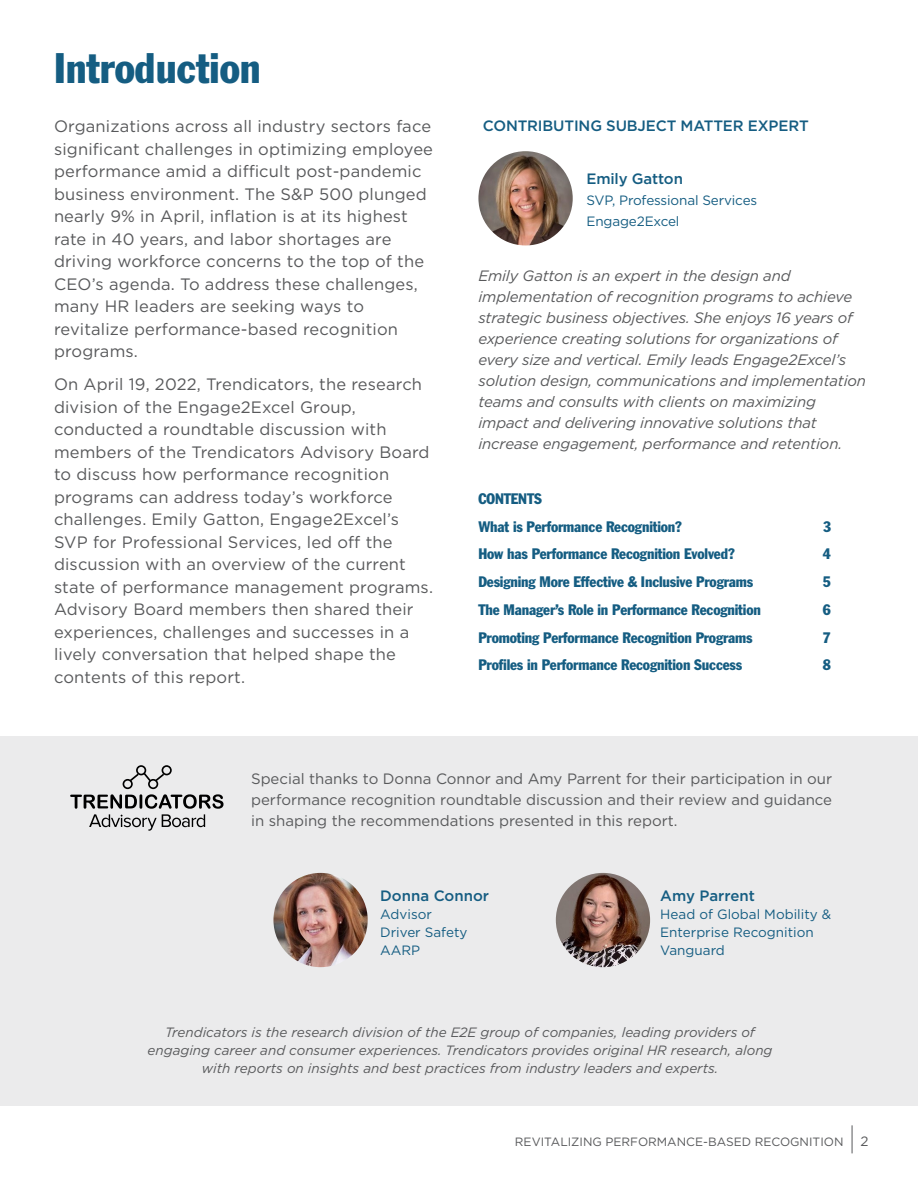
<style>
.page{position:relative;width:918px;height:1188px;background:#fff}
.page>*{position:absolute;margin:0;border:0;box-sizing:border-box;transform-origin:0 0}
.t1{font:condensed 42px "Franklin Gothic Std";color:#155d82}
.t2{font:16.5px/22.5px "Gotham";letter-spacing:.01em;color:#58595b}
.t3{font:italic 15px/21px "Gotham";letter-spacing:-.01em;color:#58595b}
.t4{font:condensed 15px/27.8px "Franklin Gothic Std";letter-spacing:-.01em;color:#155d82}
.t5{font:15px/21px "Gotham";color:#58595b;text-align:justify}
.t6{font:500 15px "Gotham";letter-spacing:-.01em;color:#155d82}
.t7{font:italic 13.5px/18px "Gotham";color:#58595b;text-align:center}
.t8{font:13.5px/18px "Gotham";color:#155d82}
.t9{font:13.5px "Gotham";color:#58595b}
.t10{font:12px "Gotham";color:#58595b}
</style>
<div class="page">
<div style="left:0;top:736px;width:918px;height:370px;background:#ebebec"></div>
<img style="left:273px;top:873px;width:95px;height:94px;border-radius:47px">
<img style="left:556px;top:873px;width:94px;height:94px;border-radius:47px">
<svg style="left:70px;top:765px;width:154px;height:66px"></svg>
<img style="left:478px;top:151px;width:95px;height:94px;border-radius:47px">
<svg style="left:852px;top:1125px;width:1px;height:28px"></svg>
<h1 class="t1" style="left:54px;top:42px;width:208px">Introduction</h1>
<p class="t2" style="left:54px;top:115px;width:381px">Organizations across all industry sectors face significant challenges in optimizing employee performance amid a difficult post-pandemic business environment. The S&amp;P 500 plunged nearly 9% in April, inflation is at its highest rate in 40 years, and labor shortages are driving workforce concerns to the top of the CEO’s agenda. To address these challenges, many HR leaders are seeking ways to revitalize performance-based recognition programs.</p>
<p class="t2" style="left:54px;top:373px;width:381px">On April 19, 2022, Trendicators, the research division of the Engage2Excel Group, conducted a roundtable discussion with members of the Trendicators Advisory Board to discuss how performance recognition programs can address today’s workforce challenges. Emily Gatton, Engage2Excel’s SVP for Professional Services, led off the discussion with an overview of the current state of performance management programs.<br>Advisory Board members then shared their experiences, challenges and successes in a lively conversation that helped shape the contents of this report.</p>
<p class="t6" style="left:483px;top:116px;width:327px">CONTRIBUTING SUBJECT MATTER EXPERT</p>
<p class="t6" style="left:586px;top:168px;width:98px">Emily Gatton</p>
<p class="t8" style="left:586px;top:189px;width:172px;line-height:21px">SVP, Professional Services<br>Engage2Excel</p>
<p class="t3" style="left:478px;top:265px;width:389px">Emily Gatton is an expert in the design and implementation of recognition programs to achieve strategic business objectives. She enjoys 16 years of experience creating solutions for organizations of every size and vertical. Emily leads Engage2Excel’s solution design, communications and implementation teams and consults with clients on maximizing impact and delivering innovative solutions that increase engagement, performance and retention.</p>
<p class="t4" style="left:478px;top:485px;width:205px">CONTENTS<br>What is Performance Recognition?</p>
<p class="t4" style="left:823px;top:512px;width:10px">3</p>
<p class="t4" style="left:478px;top:540px;width:258px">How has Performance Recognition Evolved?</p>
<p class="t4" style="left:823px;top:540px;width:10px">4</p>
<p class="t4" style="left:478px;top:568px;width:276px">Designing More Effective &amp; Inclusive Programs</p>
<p class="t4" style="left:823px;top:568px;width:10px">5</p>
<p class="t4" style="left:478px;top:596px;width:284px">The Manager’s Role in Performance Recognition</p>
<p class="t4" style="left:823px;top:596px;width:10px">6</p>
<p class="t4" style="left:478px;top:623px;width:276px">Promoting Performance Recognition Programs</p>
<p class="t4" style="left:823px;top:623px;width:10px">7</p>
<p class="t4" style="left:478px;top:651px;width:265px">Profiles in Performance Recognition Success</p>
<p class="t4" style="left:823px;top:651px;width:10px">8</p>
<p class="t5" style="left:251px;top:768px;width:583px">Special thanks to Donna Connor and Amy Parrent for their participation in our performance recognition roundtable discussion and their review and guidance in shaping the recommendations presented in this report.</p>
<p class="t6" style="left:380px;top:886px;width:110px">Donna Connor</p>
<p class="t8" style="left:380px;top:905px;width:89px">Advisor<br>Driver Safety<br>AARP</p>
<p class="t6" style="left:660px;top:886px;width:96px">Amy Parrent</p>
<p class="t8" style="left:660px;top:905px;width:172px">Head of Global Mobility &amp;<br>Enterprise Recognition<br>Vanguard</p>
<p class="t7" style="left:148px;top:1023px;width:626px">Trendicators is the research division of the E2E group of companies, leading providers of engaging career and consumer experiences. Trendicators provides original HR research, along with reports on insights and best practices from industry leaders and experts.</p>
<p class="t10" style="left:515px;top:1134px;width:330px">REVITALIZING PERFORMANCE-BASED RECOGNITION</p>
<p class="t9" style="left:861px;top:1132px;width:10px">2</p>
</div>
